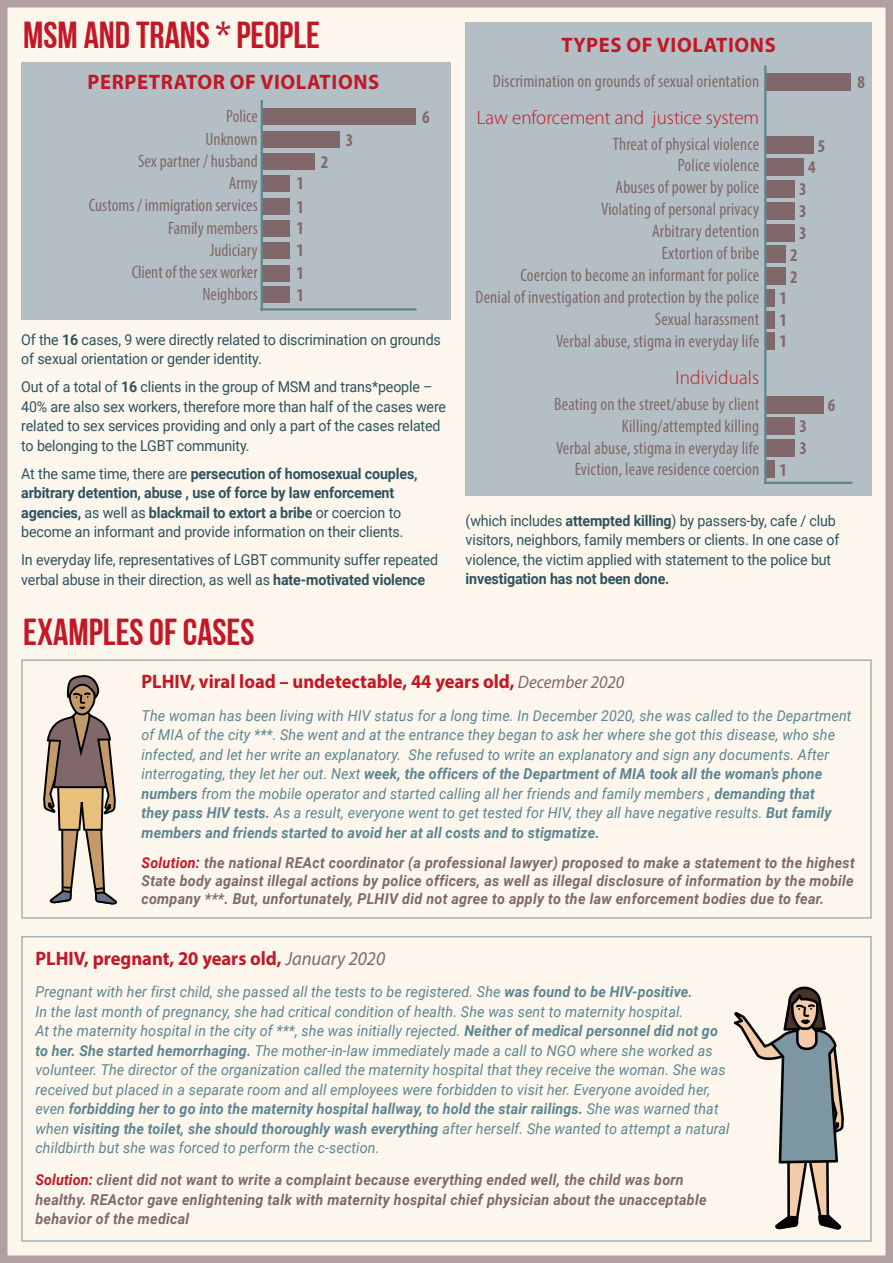
<style>
.page{position:relative;width:893px;height:1263px;background:#fff}
.page>*{position:absolute;margin:0;border:0;box-sizing:border-box;transform-origin:0 0}
.t1{font:37.5px "Bebas Neue Cyrillic";color:#c31726}
.t2{font:700 21px "Myriad Pro";letter-spacing:.03em;color:#c31726}
.t3{font:700 19.5px "Myriad Pro";color:#c31726;scale:.95 1}
.t4{font:300 19.5px "Myriad Pro";color:#c31726}
.t5{font:condensed 18px/21.9px "Myriad Pro";letter-spacing:.01em;color:#80686a;text-align:right}
.t6{font:700 condensed 18px/22px "Myriad Pro";color:#80686a}
.t7{font:italic 15px/19.5px "Roboto";letter-spacing:.01em;color:#5c8591;scale:.95 1}
.t8{font:15px/19.5px "Roboto";letter-spacing:-.01em;color:#2e525e;scale:.95 1}
.t9{font:italic 700 15px/18px "Roboto";letter-spacing:.02em;color:#80686a;text-align:justify;scale:.95 1}
.t10{font:700 15px/19.5px "Roboto";letter-spacing:-.01em;color:#2e525e;scale:.95 1}
.s1{font-weight:700}
.s2{font-weight:400}
.s3{font-weight:400;font-style:italic;font-size:18px;color:#80686a}
.s4{color:#c31726}
.s5{font-weight:400;font-style:italic;color:#80686a}
</style>
<div class="page">
<div style="left:0;top:0;width:893px;height:1263px;background:#fcf6ec;border:8px solid #b2a0a0"></div>
<hr style="left:0;top:0;width:893px;height:4px;background:#b2a0a0">
<hr style="left:0;top:1259px;width:893px;height:4px;background:#b2a0a0">
<div style="left:0;top:0;width:5px;height:1263px;background:#b2a0a0"></div>
<div style="left:888px;top:0;width:5px;height:1263px;background:#b2a0a0"></div>
<div style="left:21px;top:62px;width:430px;height:257px;background:#b3bfc5"></div>
<div style="left:466px;top:22px;width:406px;height:473px;background:#b3bfc5"></div>
<div style="left:262px;top:109px;width:154px;height:16px;background:#80686a"></div>
<div style="left:262px;top:132px;width:78px;height:16px;background:#80686a"></div>
<div style="left:262px;top:153px;width:52px;height:16px;background:#80686a"></div>
<div style="left:262px;top:175px;width:27px;height:17px;background:#80686a"></div>
<div style="left:262px;top:198px;width:27px;height:16px;background:#80686a"></div>
<div style="left:262px;top:220px;width:27px;height:17px;background:#80686a"></div>
<div style="left:262px;top:242px;width:27px;height:17px;background:#80686a"></div>
<div style="left:262px;top:265px;width:27px;height:17px;background:#80686a"></div>
<div style="left:262px;top:287px;width:27px;height:16px;background:#80686a"></div>
<hr style="left:262px;top:308px;width:153px;height:3px;background:#5c8591">
<hr style="left:261px;top:101px;width:2px;height:208px;background:#5c8591">
<div style="left:765px;top:73px;width:85px;height:17px;background:#80686a"></div>
<div style="left:765px;top:137px;width:49px;height:17px;background:#80686a"></div>
<div style="left:765px;top:158px;width:39px;height:17px;background:#80686a"></div>
<div style="left:765px;top:180px;width:30px;height:17px;background:#80686a"></div>
<div style="left:765px;top:202px;width:30px;height:17px;background:#80686a"></div>
<div style="left:765px;top:224px;width:30px;height:17px;background:#80686a"></div>
<div style="left:765px;top:246px;width:21px;height:17px;background:#80686a"></div>
<div style="left:765px;top:268px;width:21px;height:17px;background:#80686a"></div>
<div style="left:765px;top:289px;width:10px;height:17px;background:#80686a"></div>
<div style="left:765px;top:311px;width:10px;height:17px;background:#80686a"></div>
<div style="left:765px;top:332px;width:10px;height:17px;background:#80686a"></div>
<div style="left:765px;top:396px;width:59px;height:17px;background:#80686a"></div>
<div style="left:765px;top:417px;width:30px;height:17px;background:#80686a"></div>
<div style="left:765px;top:439px;width:30px;height:17px;background:#80686a"></div>
<div style="left:765px;top:461px;width:10px;height:17px;background:#80686a"></div>
<hr style="left:765px;top:482px;width:86px;height:2px;background:#5c8591">
<hr style="left:764px;top:66px;width:2px;height:417px;background:#5c8591">
<div style="left:21px;top:659px;width:851px;height:260px;border:2px solid #a2b2ba"></div>
<div style="left:21px;top:936px;width:851px;height:306px;border:2px solid #a2b2ba"></div>
<svg style="left:43px;top:675px;width:74px;height:229px"></svg>
<svg style="left:734px;top:986px;width:110px;height:244px"></svg>
<h1 class="t1" style="left:23px;top:15px;width:298px">MSM AND TRANS * PEOPLE</h1>
<h2 class="t2" style="left:87px;top:68px;width:293px">PERPETRATOR OF VIOLATIONS</h2>
<p class="t5" style="left:89px;top:105px;width:170px">Police<br>Unknown<br>Sex partner / husband<br>Army<br>Customs / immigration services<br>Family members<br>Judiciary<br>Client of the sex worker<br>Neighbors</p>
<p class="t6" style="left:297px;top:171px;width:9px;line-height:23.5px">1<br>1</p>
<p class="t6" style="left:297px;top:217px;width:9px;text-align:justify">1<br>1<br>1<br>1</p>
<p class="t6" style="left:321px;top:150px;width:9px">2</p>
<p class="t6" style="left:346px;top:129px;width:9px">3</p>
<p class="t6" style="left:422px;top:106px;width:9px">6</p>
<p class="t8" style="left:21px;top:329px;width:443px">Of the <span class="s1">16</span> cases, 9 were directly related to discrimination on grounds of sexual orientation or gender identity.</p>
<p class="t8" style="left:21px;top:376px;width:449px">Out of a total of <span class="s1">16</span> clients in the group of MSM and trans*people – 40% are also sex workers, therefore more than half of the cases were related to sex services providing and only a part of the cases related to belonging to the LGBT community.</p>
<p class="t10" style="left:21px;top:463px;width:419px"><span class="s2">At the same time, there are</span> persecution of homosexual couples, arbitrary detention, abuse , use of force by law enforcement agencies, <span class="s2">as well as</span> blackmail to extort a bribe <span class="s2">or coercion to become an informant and provide information on their clients.</span></p>
<p class="t8" style="left:21px;top:549px;width:441px">In everyday life, representatives of LGBT community suffer repeated verbal abuse in their direction, as well as <span class="s1">hate-motivated violence</span></p>
<h1 class="t1" style="left:23px;top:612px;width:233px">EXAMPLES OF CASES</h1>
<h2 class="t2" style="left:561px;top:31px;width:216px">TYPES OF VIOLATIONS</h2>
<p class="t5" style="left:493px;top:70px;width:268px">Discrimination on grounds of sexual orientation</p>
<h3 class="t4" style="left:477px;top:107px;width:284px">Law enforcement and justice system</h3>
<p class="t5" style="left:476px;top:132px;width:285px">Threat of physical violence<br>Police violence<br>Abuses of power by police<br>Violating of personal privacy<br>Arbitrary detention<br>Extortion of bribe<br>Coercion to become an informant for police<br>Denial of investigation and protection by the police<br>Sexual harassment<br>Verbal abuse, stigma in everyday life</p>
<h3 class="t4" style="left:675px;top:367px;width:85px">Individuals</h3>
<p class="t5" style="left:554px;top:392px;width:207px">Beating on the street/abuse by client Killing/attempted killing<br>Verbal abuse, stigma in everyday life Eviction, leave residence coercion</p>
<p class="t6" style="left:818px;top:134px;width:9px">5</p>
<p class="t6" style="left:808px;top:156px;width:9px">4</p>
<p class="t6" style="left:799px;top:178px;width:9px;text-align:justify">3<br>3<br>3</p>
<p class="t6" style="left:790px;top:243px;width:9px">2<br>2</p>
<p class="t6" style="left:779px;top:287px;width:9px;line-height:21.3px;text-align:justify">1<br>1<br>1</p>
<p class="t6" style="left:779px;top:458px;width:9px">1</p>
<p class="t6" style="left:799px;top:415px;width:9px;line-height:21.6px">3<br>3</p>
<p class="t6" style="left:828px;top:394px;width:9px">6</p>
<p class="t8" style="left:466px;top:510px;width:395px">(which includes <span class="s1">attempted killing</span>) by passers-by, cafe / club visitors, neighbors, family members or clients. In one case of violence, the victim applied with statement to the police but</p>
<p class="t10" style="left:466px;top:569px;width:216px">investigation has not been done.</p>
<p class="t6" style="left:858px;top:70px;width:9px">8</p>
<h3 class="t3" style="left:142px;top:669px;width:510px">PLHIV, viral load – undetectable, 44 years old, <span class="s3">December 2020</span></h3>
<p class="t7" style="left:142px;top:705px;width:749px">The woman has been living with HIV status for a long time. In December 2020, she was called to the Department of MIA of the city ***. She went and at the entrance they began to ask her where she got this disease, who she infected, and let her write an explanatory. She refused to write an explanatory and sign any documents. After interrogating, they let her out. Next <span class="s1">week, the officers of the Department of MIA took all the woman’s phone numbers</span> from the mobile operator and started calling all her friends and family members , <span class="s1">demanding that<br>they pass HIV tests.</span> As a result, everyone went to get tested for HIV, they all have negative results. <span class="s1">But family members and friends started to avoid her at all costs and to stigmatize.</span></p>
<p class="t9" style="left:142px;top:853px;width:752px"><span class="s4">Solution:</span> the national REAct coordinator (a professional lawyer) proposed to make a statement to the highest State body against illegal actions by police officers, as well as illegal disclosure of information by the mobile company ***. But, unfortunately, PLHIV did not agree to apply to the law enforcement bodies due to fear.</p>
<h3 class="t3" style="left:36px;top:945px;width:370px">PLHIV, pregnant, 20 years old, <span class="s5">January 2020</span></h3>
<p class="t7" style="left:36px;top:981px;width:732px">Pregnant with her first child, she passed all the tests to be registered. She <span class="s1">was found to be HIV-positive.<br></span>In the last month of pregnancy, she had critical condition of health. She was sent to maternity hospital.<br>At the maternity hospital in the city of ***, she was initially rejected. <span class="s1">Neither of medical personnel did not go to her. She started hemorrhaging.</span> The mother-in-law immediately made a call to NGO where she worked as volunteer. The director of the organization called the maternity hospital that they receive the woman. She was received but placed in a separate room and all employees were forbidden to visit her. Everyone avoided her, even <span class="s1">forbidding her to go into the maternity hospital hallway, to hold the stair railings.</span> She was warned that when <span class="s1">visiting the toilet, she should thoroughly wash everything</span> after herself. She wanted to attempt a natural childbirth but she was forced to perform the c-section.</p>
<p class="t9" style="left:36px;top:1170px;width:708px;line-height:19.5px;text-align:left"><span class="s4">Solution:</span> client did not want to write a complaint because everything ended well, the child was born healthy. REActor gave enlightening talk with maternity hospital chief physician about the unacceptable behavior of the medical</p>
</div>
